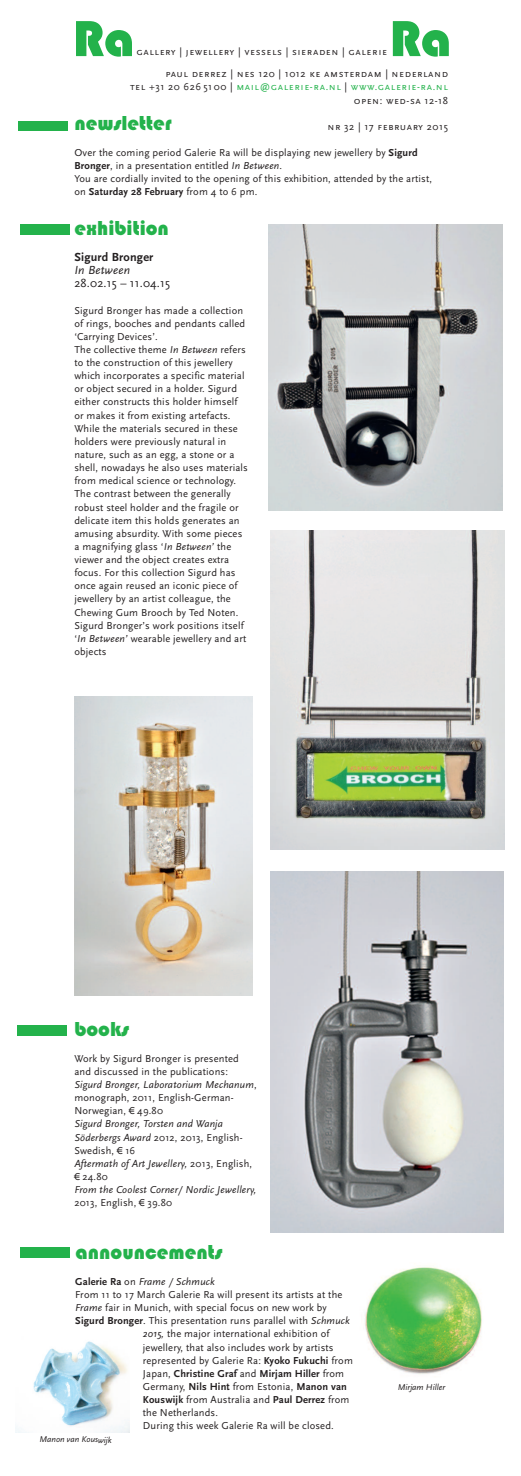
<style>
.page{position:relative;width:521px;height:1476px;background:#fff}
.page>*{position:absolute;margin:0;border:0;box-sizing:border-box;transform-origin:0 0}
.t1{font:52.5px "Bauhaus 93";color:#23b24b}
.t2{font:21px "Bauhaus 93";color:#23b24b}
.t3{font:12.25px "Scala Sans Pro";letter-spacing:.015em;color:#231f20}
.t4{font:700 12.25px "Scala Sans Pro";letter-spacing:.015em;color:#231f20}
.t5{font:italic 12.25px "Scala Sans Pro";letter-spacing:.015em;color:#231f20}
.t6{font:10.5px/13.1px "Scala Sans Pro";letter-spacing:.015em;color:#231f20}
.t7{font:italic 10.5px/13.1px "Scala Sans Pro";letter-spacing:.015em;color:#231f20}
.t8{font:10.5px/13.1px "Scala Sans Pro";letter-spacing:.05em;color:#231f20;text-align:right}
.t9{font:700 10.5px "Scala Sans Pro";letter-spacing:.015em;color:#231f20}
.t10{font:italic 8.75px "Scala Sans Pro";color:#231f20}
.s1{color:#23b24b}
.s2{font-weight:700}
.s3{font-style:italic}
.s4{font-style:normal}
.s5{font-weight:700;font-style:normal}
.s6{font-weight:400}
</style>
<div class="page">
<div style="left:19px;top:121px;width:49px;height:9px;background:#23b24b"></div>
<div style="left:20px;top:224px;width:49px;height:11px;background:#23b24b"></div>
<div style="left:20px;top:1248px;width:49px;height:10px;background:#23b24b"></div>
<div style="left:17px;top:1025px;width:50px;height:10px;background:#23b24b"></div>
<img style="left:365px;top:1267px;width:117px;height:107px">
<img style="left:15px;top:1341px;width:115px;height:91px">
<img style="left:271px;top:872px;width:232px;height:360px">
<img style="left:270px;top:531px;width:234px;height:318px">
<img style="left:74px;top:696px;width:178px;height:300px">
<img style="left:269px;top:224px;width:233px;height:286px">
<h1 class="t1" style="left:72px;top:7px;width:64px">Ra</h1>
<h1 class="t1" style="left:389px;top:7px;width:64px">Ra</h1>
<p class="t8" style="left:130px;top:69px;width:319px">paul derrez | nes 120 | 1012 ke amsterdam | nederland<br>tel +31 20 626 5100 | <span class="s1">mail@galerie-ra.nl</span> | <span class="s1">www.galerie-ra.nl </span>open: wed-sa 12-18</p>
<h2 class="t2" style="left:74px;top:110px;width:99px">newsletter</h2>
<p class="t8" style="left:327px;top:121px;width:122px">nr 32 | 17 february 2015</p>
<p class="t8" style="left:136px;top:46px;width:252px">gallery | jewellery | vessels | sieraden | galerie</p>
<p class="t6" style="left:74px;top:147px;width:359px">Over the coming period Galerie Ra will be displaying new jewellery by <span class="s2">Sigurd Bronger</span>, in a presentation entitled <span class="s3">In Between</span>.<br>You are cordially invited to the opening of this exhibition, attended by the artist, on <span class="s2">Saturday 28 February</span> from 4 to 6 pm.</p>
<h2 class="t2" style="left:74px;top:215px;width:96px">exhibition</h2>
<p class="t4" style="left:74px;top:253px;width:80px">Sigurd Bronger</p>
<p class="t5" style="left:74px;top:266px;width:57px">In Between</p>
<p class="t3" style="left:74px;top:279px;width:97px">28.02.15 – 11.04.15</p>
<p class="t6" style="left:74px;top:305px;width:175px">Sigurd Bronger has made a collection of rings, booches and pendants called ‘Carrying Devices’.<br>The collective theme <span class="s3">In Between</span> refers to the construction of this jewellery which incorporates a specific material or object secured in a holder. Sigurd either constructs this holder himself or makes it from existing artefacts.<br>While the materials secured in these holders were previously natural in nature, such as an egg, a stone or a shell, nowadays he also uses materials from medical science or technology.<br>The contrast between the generally robust steel holder and the fragile or delicate item this holds generates an amusing absurdity. With some pieces a magnifying glass ‘<span class="s3">In Between’</span> the viewer and the object creates extra focus. For this collection Sigurd has once again reused an iconic piece of jewellery by an artist colleague, the Chewing Gum Brooch by Ted Noten.<br>Sigurd Bronger’s work positions itself ‘<span class="s3">In Between’</span> wearable jewellery and art objects</p>
<h2 class="t2" style="left:74px;top:1016px;width:56px">books</h2>
<p class="t6" style="left:74px;top:1053px;width:184px">Work by Sigurd Bronger is presented and discussed in the publications:<br><span class="s3">Sigurd Bronger, Laboratorium Mechanum</span>, monograph, 2011, English-German-Norwegian, € 49.80</p>
<p class="t7" style="left:74px;top:1118px;width:179px">Sigurd Bronger, Torsten and Wanja<br>Söderbergs Award <span class="s4">2012, 2013, English-<br>Swedish, € 16<br></span>Aftermath of Art Jewellery, <span class="s4">2013, English, € 24.80</span></p>
<p class="t7" style="left:74px;top:1184px;width:184px">From the Coolest Corner/ Nordic Jewellery,</p>
<p class="t6" style="left:74px;top:1197px;width:99px">2013, English, € 39.80</p>
<h2 class="t2" style="left:76px;top:1239px;width:148px">announcements</h2>
<p class="t7" style="left:75px;top:1276px;width:141px"><span class="s5">Galerie Ra</span> <span class="s4">on</span> Frame / Schmuck</p>
<p class="t6" style="left:75px;top:1289px;width:269px">From 11 to 17 March Galerie Ra will present its artists at the</p>
<p class="t6" style="left:75px;top:1302px;width:253px"><span class="s3">Frame</span> fair in Munich, with special focus on new work by</p>
<p class="t6" style="left:75px;top:1315px;width:276px"><span class="s2">Sigurd Bronger</span>. This presentation runs parallel with <span class="s3">Schmuck</span></p>
<p class="t6" style="left:143px;top:1329px;width:188px"><span class="s3">2015,</span> the major international exhibition of</p>
<p class="t6" style="left:143px;top:1342px;width:192px">jewellery, that also includes work by artists</p>
<p class="t6" style="left:143px;top:1355px;width:212px">represented by Galerie Ra: <span class="s2">Kyoko Fukuchi</span> from</p>
<p class="t9" style="left:143px;top:1370px;width:203px"><span class="s6">Japan,</span> Christine Graf <span class="s6">and</span> Mirjam Hiller <span class="s6">from</span></p>
<p class="t6" style="left:143px;top:1381px;width:206px">Germany, <span class="s2">Nils Hint</span> from Estonia, <span class="s2">Manon van</span></p>
<p class="t6" style="left:143px;top:1394px;width:208px"><span class="s2">Kouswijk</span> from Australia and <span class="s2">Paul Derrez</span> from</p>
<p class="t6" style="left:143px;top:1407px;width:77px">the Netherlands.</p>
<p class="t6" style="left:143px;top:1420px;width:192px">During this week Galerie Ra will be closed.</p>
<p class="t10" style="left:40px;top:1436px;width:74px">Manon van Kouswijk</p>
<p class="t10" style="left:398px;top:1384px;width:49px">Mirjam Hiller</p>
</div>
